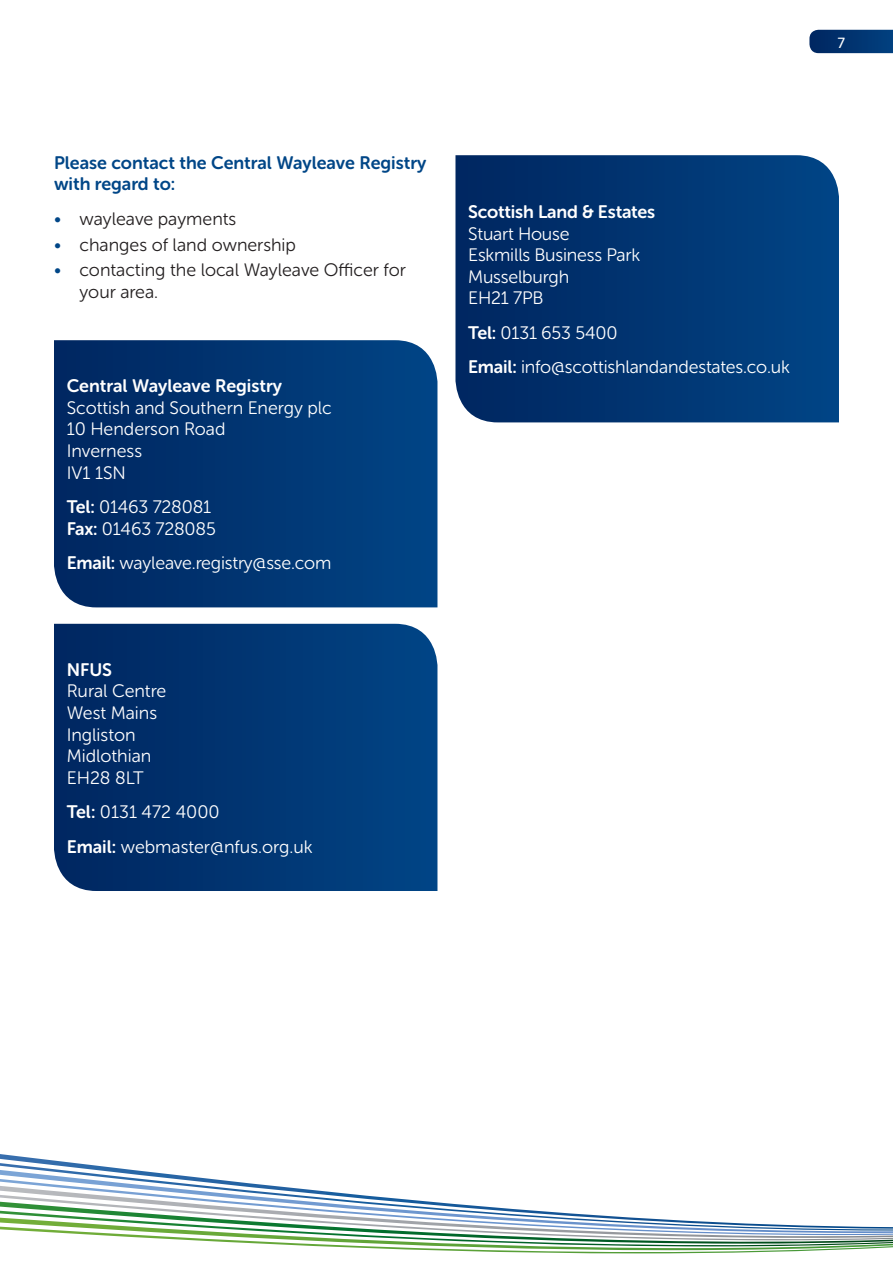
<style>
.page{position:relative;width:893px;height:1263px;background:#fff}
.page>*{position:absolute;margin:0;border:0;box-sizing:border-box;transform-origin:0 0}
.t1{font:18px/21.6px "Museo Sans Rounded 300";letter-spacing:-.01em;color:#fff}
.t2{font:18px/21.6px "Museo Sans Rounded 300";color:#231f20}
.Heavy_emphasis{font:18px/21.6px "Museo Sans Rounded 700";color:#004687}
.t3{font:15px "FS Albert Pro";color:#fff}
.s1{color:#004687}
.s2{font-family:"Museo Sans Rounded 700"}
</style>
<div class="page">
<svg style="left:0;top:1163px;width:159px;height:10px"></svg>
<svg style="left:0;top:1173px;width:293px;height:15px"></svg>
<svg style="left:0;top:1188px;width:893px;height:66px"></svg>
<svg style="left:809px;top:30px;width:84px;height:23px;background:#053772"></svg>
<svg style="left:54px;top:340px;width:383px;height:267px;background:#023673"></svg>
<svg style="left:54px;top:624px;width:383px;height:267px;background:#023673"></svg>
<svg style="left:455px;top:155px;width:384px;height:267px;background:#033773"></svg>
<p class="Heavy_emphasis" style="left:54px;top:152px;width:374px">Please contact the Central Wayleave Registry with regard to:</p>
<p class="t2" style="left:54px;top:208px;width:184px"><span class="s1">•</span> wayleave payments</p>
<p class="t2" style="left:54px;top:234px;width:244px"><span class="s1">•</span> changes of land ownership</p>
<p class="t2" style="left:80px;top:260px;width:328px;text-indent:-26px"><span class="s1">•</span> contacting the local Wayleave Officer for your area.</p>
<p class="t1" style="left:67px;top:375px;width:267px"><span class="s2">Central Wayleave Registry<br></span>Scottish and Southern Energy plc<br>10 Henderson Road<br>Inverness<br>IV1 1SN</p>
<p class="t1" style="left:67px;top:496px;width:151px"><span class="s2">Tel:</span> 01463 728081<br><span class="s2">Fax:</span> 01463 728085</p>
<p class="t1" style="left:67px;top:552px;width:266px"><span class="s2">Email:</span> wayleave.registry@sse.com</p>
<p class="t1" style="left:67px;top:659px;width:101px"><span class="s2">NFUS<br></span>Rural Centre<br>West Mains<br>Ingliston<br>Midlothian<br>EH28 8LT</p>
<p class="t1" style="left:67px;top:795px;width:247px;line-height:34.3px"><span class="s2">Tel:</span> 0131 472 4000<br><span class="s2">Email:</span> webmaster@nfus.org.uk</p>
<p class="t1" style="left:468px;top:201px;width:188px"><span class="s2">Scottish Land &amp; Estates<br></span>Stuart House<br>Eskmills Business Park<br>Musselburgh<br>EH21 7PB</p>
<p class="t1" style="left:468px;top:316px;width:323px;line-height:34.3px"><span class="s2">Tel:</span> 0131 653 5400<br><span class="s2">Email:</span> info@scottishlandandestates.co.uk</p>
<p class="t3" style="left:837px;top:32px;width:10px">7</p>
</div>
